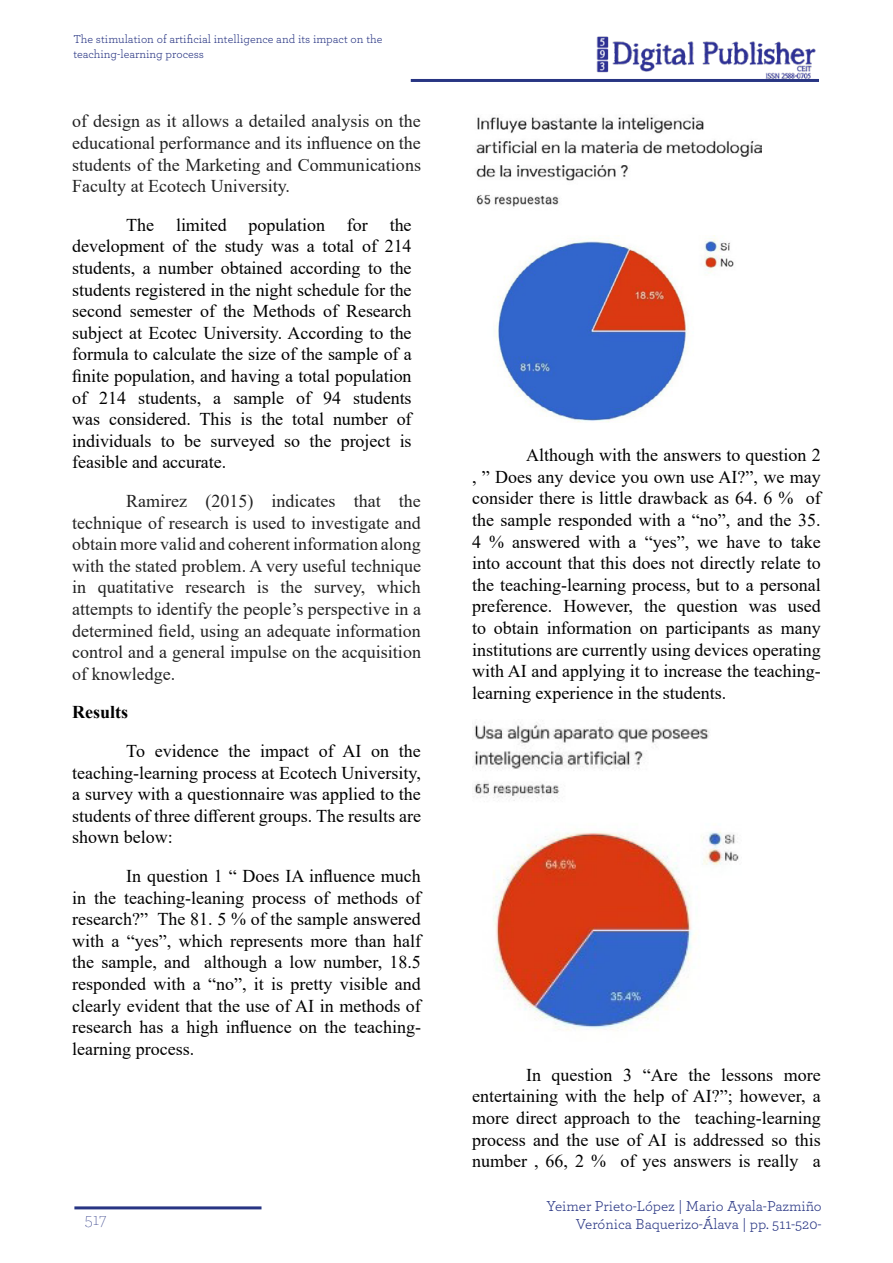
<style>
.page{position:relative;width:893px;height:1263px;background:#fff}
.page>*{position:absolute;margin:0;border:0;box-sizing:border-box;transform-origin:0 0}
.t1{font:18px/21.6px "Times New Roman";color:#000;text-align:justify}
.t2{font:18px/21.6px "Times New Roman";color:#222;text-align:justify}
.t3{font:700 18px "Times New Roman";color:#000}
.t4{font:200 18px "Archer";color:#283583}
.t5{font:15px/18px "Archer";color:#283583;text-align:right}
.t6{font:12px/14.4px "Archer";color:#283583}
</style>
<div class="page">
<hr style="left:411px;top:79px;width:408px;height:3px;background:#283583">
<img style="left:596px;top:36px;width:220px;height:43px">
<hr style="left:74px;top:1206px;width:187px;height:3px;background:#283583">
<img style="left:476px;top:117px;width:286px;height:305px">
<img style="left:472px;top:722px;width:267px;height:309px">
<p class="t6" style="left:73px;top:32px;width:311px">The stimulation of artificial intelligence and its impact on the teaching-learning process</p>
<p class="t2" style="left:72px;top:110px;width:350px">of design as it allows a detailed analysis on the educational performance and its influence on the students of the Marketing and Communications Faculty at Ecotech University.</p>
<p class="t1" style="left:72px;top:213px;width:341px;text-indent:54px">The limited population for the development of the study was a total of 214 students, a number obtained according to the students registered in the night schedule for the second semester of the Methods of Research subject at Ecotec University. According to the formula to calculate the size of the sample of a finite population, and having a total population of 214 students, a sample of 94 students was considered. This is the total number of individuals to be surveyed so the project is feasible and accurate.</p>
<p class="t2" style="left:72px;top:490px;width:350px;text-indent:54px">Ramirez (2015) indicates that the technique of research is used to investigate and obtain more valid and coherent information along with the stated problem. A very useful technique in quatitative research is the survey, which attempts to identify the people’s perspective in a determined field, using an adequate information control and a general impulse on the acquisition of knowledge.</p>
<p class="t3" style="left:72px;top:699px;width:57px">Results</p>
<p class="t1" style="left:72px;top:740px;width:350px;text-indent:54px">To evidence the impact of AI on the teaching-learning process at Ecotech University, a survey with a questionnaire was applied to the students of three different groups. The results are shown below:</p>
<p class="t1" style="left:72px;top:865px;width:350px;text-indent:54px">In question 1 “ Does IA influence much in the teaching-leaning process of methods of research?” The 81. 5 % of the sample answered with a “yes”, which represents more than half the sample, and although a low number, 18.5 responded with a “no”, it is pretty visible and clearly evident that the use of AI in methods of research has a high influence on the teaching&shy;learning process.</p>
<p class="t4" style="left:85px;top:1208px;width:23px">517</p>
<p class="t1" style="left:472px;top:444px;width:350px;text-indent:54px">Although with the answers to question 2 , ” Does any device you own use AI?”, we may consider there is little drawback as 64. 6 % of the sample responded with a “no”, and the 35.<br>4 % answered with a “yes”, we have to take into account that this does not directly relate to the teaching-learning process, but to a personal preference. However, the question was used to obtain information on participants as many institutions are currently using devices operating with AI and applying it to increase the teaching&shy;learning experience in the students.</p>
<p class="t1" style="left:472px;top:1063px;width:350px;text-indent:54px">In question 3 “Are the lessons more entertaining with the help of AI?”; however, a more direct approach to the teaching-learning process and the use of AI is addressed so this number , 66, 2 % of yes answers is really a</p>
<p class="t5" style="left:547px;top:1196px;width:277px">Yeimer Prieto-López | Mario Ayala-Pazmiño<br>Verónica Baquerizo-Álava | pp. 511-520-</p>
</div>
